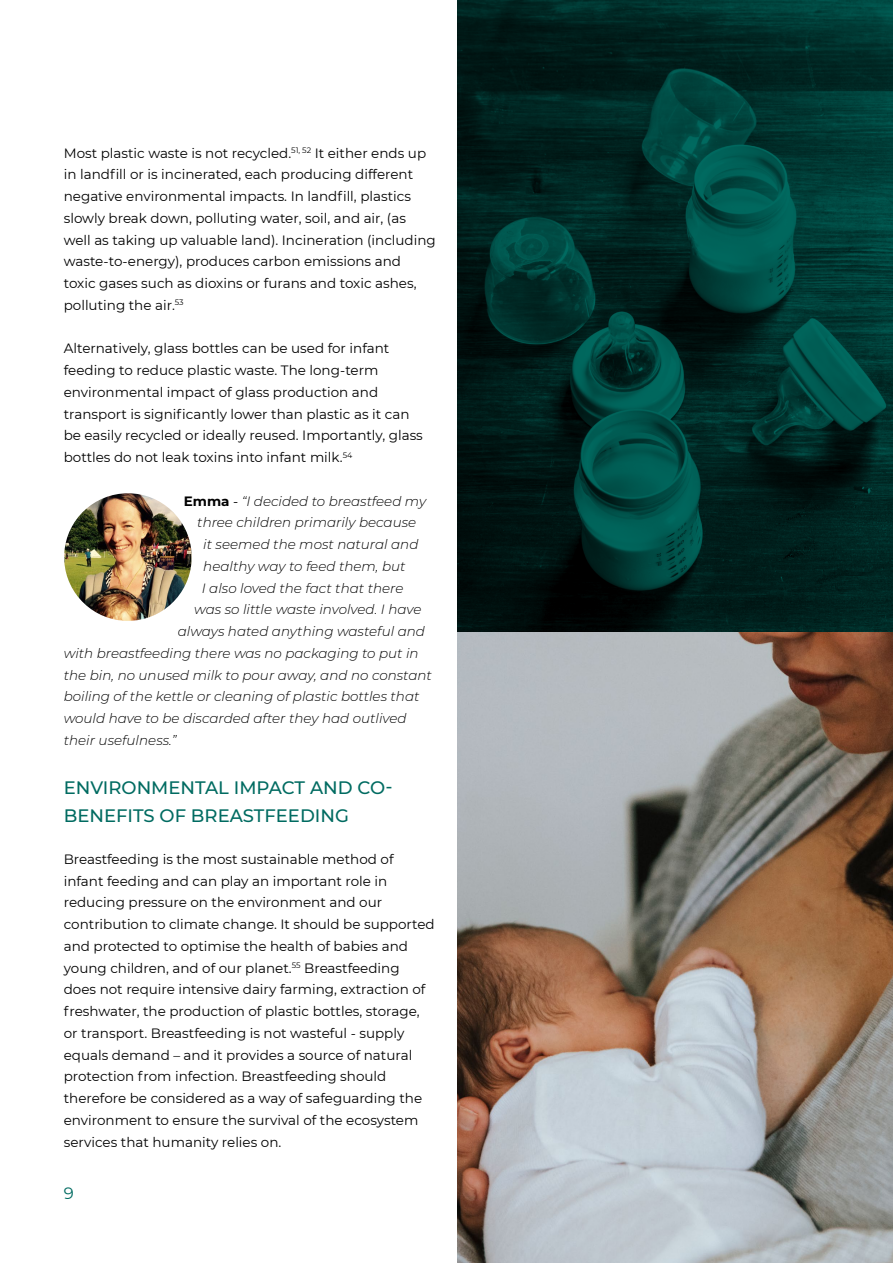
<style>
.page{position:relative;width:893px;height:1263px;background:#fff}
.page>*{position:absolute;margin:0;border:0;box-sizing:border-box;transform-origin:0 0}
.t1{font:500 18px/27.8px "Montserrat";color:#006b61}
.t2{font:16.5px "Montserrat";color:#006b61}
.t3{font:13.5px/21.8px "Montserrat";color:#000}
.t4{font:italic 300 13.5px "Montserrat";color:#000}
.s1{font-weight:700;font-style:normal}
.s2{font-weight:400;font-style:normal}
</style>
<div class="page">
<img style="left:457px;top:632px;width:436px;height:631px">
<svg style="left:457px;top:0;width:436px;height:632px;background:#002d28"></svg>
<img style="left:64px;top:493px;width:128px;height:128px;border-radius:61px">
<p class="t3" style="left:64px;top:141px;width:374px">Most plastic waste is not recycled.<sup>51,</sup> <sup>52</sup> It either ends up in landfill or is incinerated, each producing different negative environmental impacts. In landfill, plastics slowly break down, polluting water, soil, and air, (as well as taking up valuable land). Incineration (including waste-to-energy), produces carbon emissions and toxic gases such as dioxins or furans and toxic ashes, polluting the air.<sup>53</sup></p>
<p class="t3" style="left:64px;top:337px;width:361px">Alternatively, glass bottles can be used for infant feeding to reduce plastic waste. The long-term environmental impact of glass production and transport is significantly lower than plastic as it can be easily recycled or ideally reused. Importantly, glass bottles do not leak toxins into infant milk.<sup>54</sup></p>
<p class="t4" style="left:184px;top:492px;width:244px"><span class="s1">Emma</span> <span class="s2">-</span> “I decided to breastfeed my</p>
<p class="t4" style="left:197px;top:513px;width:220px">three children primarily because</p>
<p class="t4" style="left:203px;top:535px;width:217px">it seemed the most natural and</p>
<p class="t4" style="left:203px;top:557px;width:204px">healthy way to feed them, but</p>
<p class="t4" style="left:202px;top:579px;width:203px">I also loved the fact that there</p>
<p class="t4" style="left:194px;top:600px;width:229px">was so little waste involved. I have</p>
<p class="t4" style="left:178px;top:622px;width:249px">always hated anything wasteful and</p>
<p class="t4" style="left:64px;top:644px;width:356px">with breastfeeding there was no packaging to put in</p>
<p class="t4" style="left:64px;top:666px;width:370px">the bin, no unused milk to pour away, and no constant</p>
<p class="t4" style="left:64px;top:687px;width:357px">boiling of the kettle or cleaning of plastic bottles that</p>
<p class="t4" style="left:64px;top:709px;width:344px">would have to be discarded after they had outlived</p>
<p class="t4" style="left:64px;top:731px;width:114px">their usefulness.”</p>
<h1 class="t1" style="left:64px;top:773px;width:330px">ENVIRONMENTAL IMPACT AND CO-<br>BENEFITS OF BREASTFEEDING</h1>
<p class="t3" style="left:64px;top:848px;width:372px">Breastfeeding is the most sustainable method of infant feeding and can play an important role in reducing pressure on the environment and our contribution to climate change. It should be supported and protected to optimise the health of babies and young children, and of our planet.<sup>55</sup> Breastfeeding does not require intensive dairy farming, extraction of freshwater, the production of plastic bottles, storage, or transport. Breastfeeding is not wasteful - supply equals demand – and it provides a source of natural protection from infection. Breastfeeding should therefore be considered as a way of safeguarding the environment to ensure the survival of the ecosystem services that humanity relies on.</p>
<p class="t2" style="left:64px;top:1182px;width:12px">9</p>
</div>
